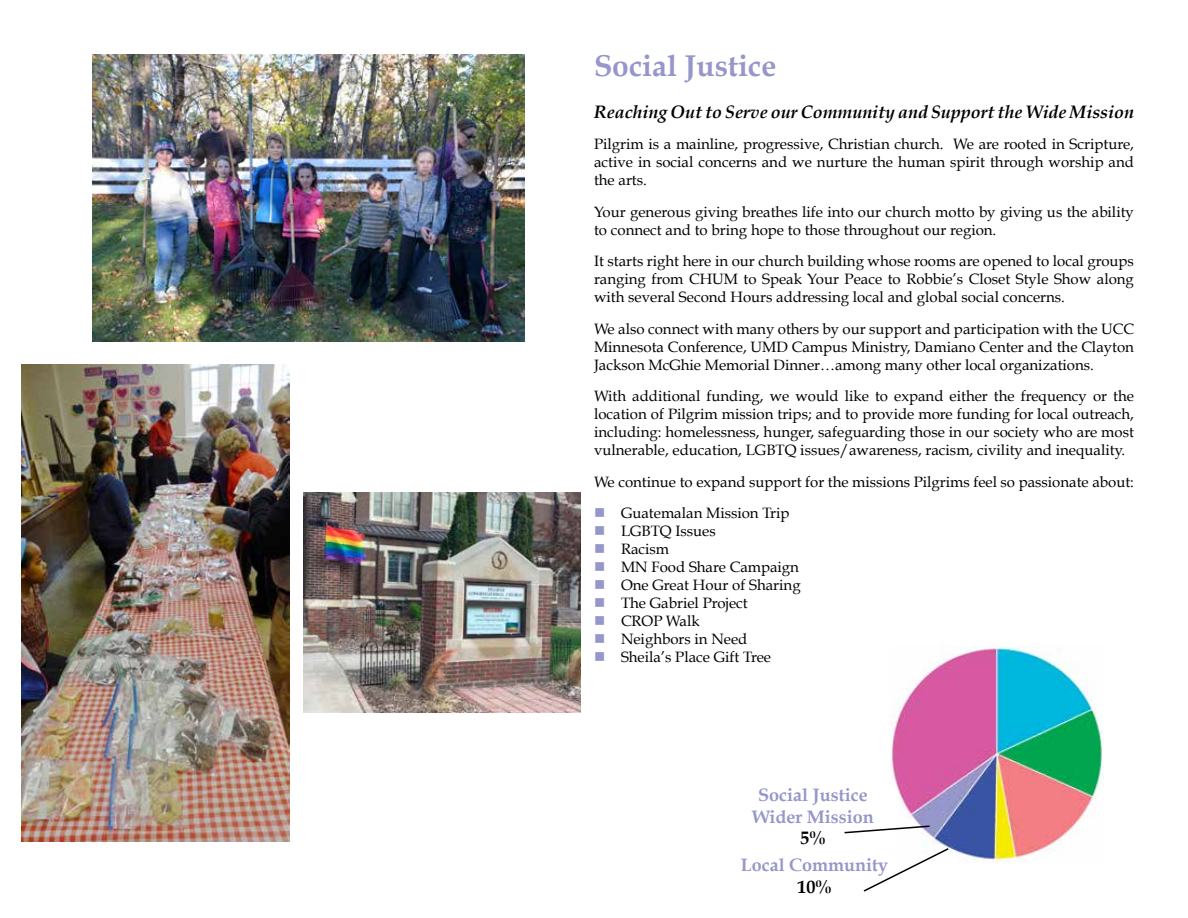
<style>
.page{position:relative;width:1188px;height:918px;background:#fff}
.page>*{position:absolute;margin:0;border:0;box-sizing:border-box;transform-origin:0 0}
.t1{font:700 30px "Book Antiqua";color:#9696ca}
.t2{font:italic 700 18px "Book Antiqua";color:#000}
.t3{font:700 18px/21.6px "Book Antiqua";color:#9696ca;text-align:center}
.t4{font:700 18px "Book Antiqua";color:#000}
.t5{font:15px/18px "Book Antiqua";color:#000;text-align:justify}
.s1{color:#9696ca}
</style>
<div class="page">
<img style="left:891px;top:646px;width:213px;height:216px">
<div style="left:730px;top:787px;width:166px;height:61px;background:#fff"></div>
<img style="left:22px;top:364px;width:268px;height:477px">
<img style="left:93px;top:54px;width:432px;height:288px">
<img style="left:303px;top:493px;width:278px;height:220px">
<svg style="left:863px;top:847px;width:87px;height:45px"></svg>
<svg style="left:844px;top:825px;width:87px;height:9px"></svg>
<h1 class="t1" style="left:594px;top:48px;width:184px">Social Justice</h1>
<p class="t2" style="left:594px;top:101px;width:541px">Reaching Out to Serve our Community and Support the Wide Mission</p>
<p class="t5" style="left:594px;top:135px;width:542px">Pilgrim is a mainline, progressive, Christian church. We are rooted in Scripture, active in social concerns and we nurture the human spirit through worship and the arts.</p>
<p class="t5" style="left:594px;top:203px;width:541px">Your generous giving breathes life into our church motto by giving us the ability to connect and to bring hope to those throughout our region.</p>
<p class="t5" style="left:594px;top:252px;width:542px">It starts right here in our church building whose rooms are opened to local groups ranging from CHUM to Speak Your Peace to Robbie’s Closet Style Show along with several Second Hours addressing local and global social concerns.</p>
<p class="t5" style="left:594px;top:320px;width:541px">We also connect with many others by our support and participation with the UCC Minnesota Conference, UMD Campus Ministry, Damiano Center and the Clayton Jackson McGhie Memorial Dinner…among many other local organizations.</p>
<p class="t5" style="left:594px;top:387px;width:542px">With additional funding, we would like to expand either the frequency or the location of Pilgrim mission trips; and to provide more funding for local outreach, including: homelessness, hunger, safeguarding those in our society who are most vulnerable, education, LGBTQ issues/awareness, racism, civility and inequality.</p>
<p class="t5" style="left:594px;top:473px;width:542px">We continue to expand support for the missions Pilgrims feel so passionate about:</p>
<p class="t5" style="left:594px;top:504px;width:197px"><span class="s1">■</span> Guatemalan Mission Trip</p>
<p class="t5" style="left:594px;top:522px;width:123px"><span class="s1">■</span> LGBTQ Issues</p>
<p class="t5" style="left:594px;top:540px;width:77px"><span class="s1">■</span> Racism</p>
<p class="t5" style="left:594px;top:558px;width:207px"><span class="s1">■</span> MN Food Share Campaign</p>
<p class="t5" style="left:594px;top:576px;width:208px"><span class="s1">■</span> One Great Hour of Sharing</p>
<p class="t5" style="left:594px;top:594px;width:155px"><span class="s1">■</span> The Gabriel Project</p>
<p class="t5" style="left:594px;top:612px;width:107px"><span class="s1">■</span> CROP Walk</p>
<p class="t5" style="left:594px;top:630px;width:155px"><span class="s1">■</span> Neighbors in Need</p>
<p class="t5" style="left:594px;top:648px;width:179px"><span class="s1">■</span> Sheila’s Place Gift Tree</p>
<p class="t3" style="left:752px;top:784px;width:123px">Social Justice<br>Wider Mission</p>
<p class="t4" style="left:800px;top:828px;width:27px">5%</p>
<p class="t3" style="left:741px;top:854px;width:149px">Local Community</p>
<p class="t4" style="left:797px;top:876px;width:36px">10%</p>
</div>
